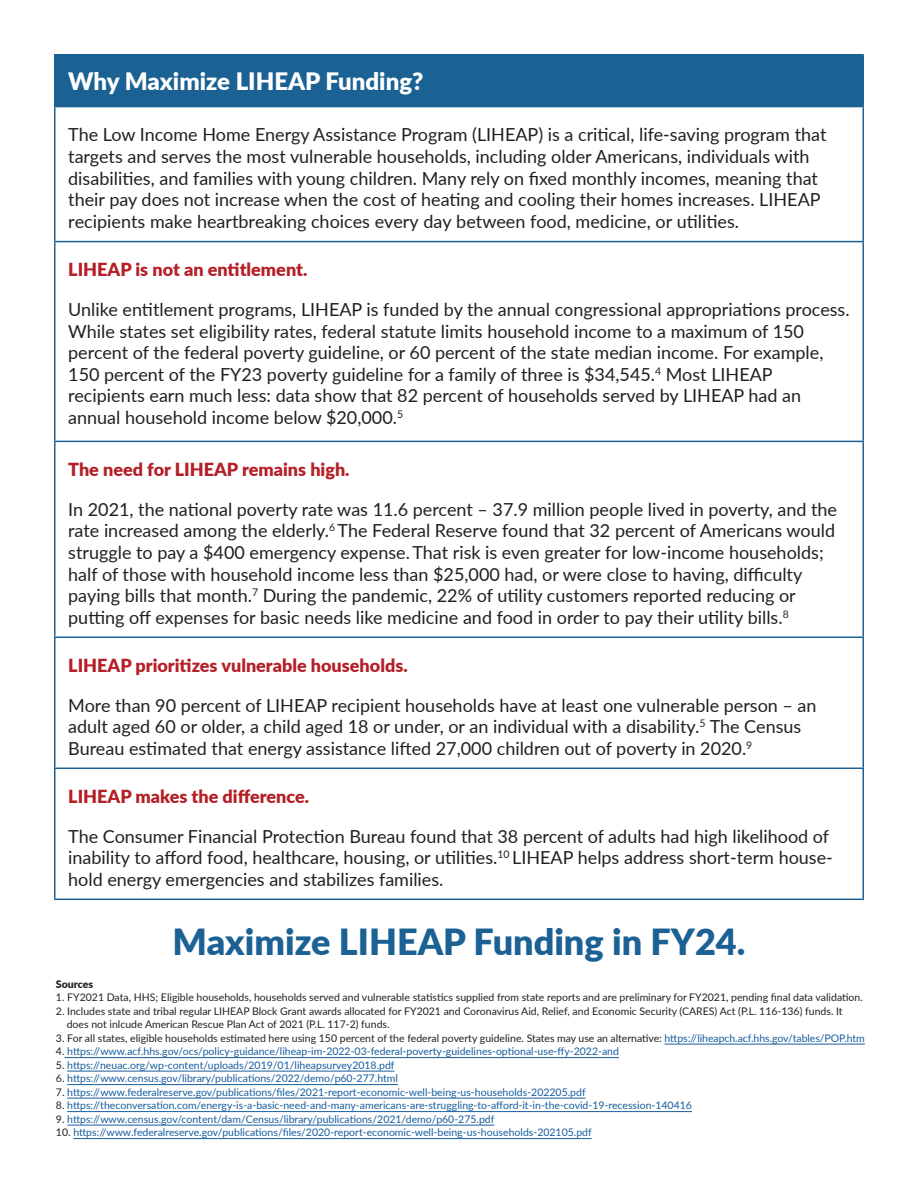
<style>
.page{position:relative;width:918px;height:1188px;background:#fff}
.page>*{position:absolute;margin:0;border:0;box-sizing:border-box;transform-origin:0 0}
.t1{font:900 36px "Lato";color:#1b6194}
.t2{font:900 24px "Lato";color:#fff}
.NEUAC_Paragraph{font:18px/21.6px "Lato";color:#231f20}
.NEUAC_Paragraph-2{font:900 18px "Lato";color:#b51f27}
.NEUAC_Paragraph-3{font:10.5px "Lato";color:#175d9e}
.NEUAC_Paragraph-4{font:10.5px/13.5px "Lato";color:#231f20}
.NEUAC_Paragraph-5{font:900 10.5px "Lato";color:#231f20}
.s1{color:#175d9e}
.s2{color:#231f20}
</style>
<div class="page">
<hr style="left:665px;top:1044px;width:200px;height:1px;background:#175d9e">
<hr style="left:65px;top:1057px;width:554px;height:1px;background:#175d9e">
<hr style="left:67px;top:1071px;width:327px;height:1px;background:#175d9e">
<hr style="left:67px;top:1084px;width:331px;height:1px;background:#175d9e">
<hr style="left:67px;top:1098px;width:519px;height:1px;background:#175d9e">
<hr style="left:67px;top:1111px;width:625px;height:1px;background:#175d9e">
<hr style="left:67px;top:1125px;width:427px;height:1px;background:#175d9e">
<hr style="left:73px;top:1138px;width:519px;height:1px;background:#175d9e">
<div style="left:55px;top:55px;width:808px;height:52px;background:#1b6194"></div>
<hr style="left:54px;top:242px;width:2px;height:199px;background:#1c6295">
<hr style="left:862px;top:242px;width:2px;height:199px;background:#1c6295">
<hr style="left:54px;top:638px;width:2px;height:130px;background:#1c6295">
<hr style="left:862px;top:638px;width:2px;height:130px;background:#1c6295">
<hr style="left:54px;top:54px;width:810px;height:2px;background:#1c6295">
<hr style="left:54px;top:55px;width:2px;height:51px;background:#1c6295">
<hr style="left:862px;top:55px;width:2px;height:51px;background:#1c6295">
<hr style="left:54px;top:441px;width:810px;height:1px;background:#1c6295">
<hr style="left:54px;top:442px;width:2px;height:194px;background:#1c6295">
<hr style="left:862px;top:442px;width:2px;height:194px;background:#1c6295">
<hr style="left:54px;top:636px;width:810px;height:2px;background:#1c6295">
<hr style="left:54px;top:768px;width:810px;height:1px;background:#1c6295">
<hr style="left:54px;top:769px;width:2px;height:130px;background:#1c6295">
<hr style="left:862px;top:769px;width:2px;height:130px;background:#1c6295">
<hr style="left:54px;top:899px;width:810px;height:1px;background:#1c6295">
<hr style="left:54px;top:106px;width:810px;height:1px;background:#1c6295">
<hr style="left:54px;top:107px;width:2px;height:134px;background:#1c6295">
<hr style="left:862px;top:107px;width:2px;height:134px;background:#1c6295">
<hr style="left:54px;top:241px;width:810px;height:1px;background:#1c6295">
<p class="t2" style="left:68px;top:64px;width:357px">Why Maximize LIHEAP Funding?</p>
<p class="NEUAC_Paragraph" style="left:68px;top:123px;width:760px">The Low Income Home Energy Assistance Program (LIHEAP) is a critical, life-saving program that targets and serves the most vulnerable households, including older Americans, individuals with disabilities, and families with young children. Many rely on fixed monthly incomes, meaning that their pay does not increase when the cost of heating and cooling their homes increases. LIHEAP recipients make heartbreaking choices every day between food, medicine, or utilities.</p>
<p class="NEUAC_Paragraph-2" style="left:68px;top:256px;width:241px">LIHEAP is not an entitlement.</p>
<p class="NEUAC_Paragraph" style="left:68px;top:298px;width:783px">Unlike entitlement programs, LIHEAP is funded by the annual congressional appropriations process.<br>While states set eligibility rates, federal statute limits household income to a maximum of 150 percent of the federal poverty guideline, or 60 percent of the state median income. For example, 150 percent of the FY23 poverty guideline for a family of three is $34,545.<sup>4</sup> Most LIHEAP recipients earn much less: data show that 82 percent of households served by LIHEAP had an annual household income below $20,000.<sup>5</sup></p>
<p class="NEUAC_Paragraph-2" style="left:68px;top:456px;width:283px">The need for LIHEAP remains high.</p>
<p class="NEUAC_Paragraph" style="left:68px;top:498px;width:770px">In 2021, the national poverty rate was 11.6 percent – 37.9 million people lived in poverty, and the rate increased among the elderly.<sup>6</sup> The Federal Reserve found that 32 percent of Americans would struggle to pay a $400 emergency expense.That risk is even greater for low-income households; half of those with household income less than $25,000 had, or were close to having, difficulty paying bills that month.<sup>7</sup> During the pandemic, 22% of utility customers reported reducing or putting off expenses for basic needs like medicine and food in order to pay their utility bills.<sup>8</sup></p>
<p class="NEUAC_Paragraph-2" style="left:68px;top:652px;width:341px">LIHEAP prioritizes vulnerable households.</p>
<p class="NEUAC_Paragraph" style="left:68px;top:693px;width:750px">More than 90 percent of LIHEAP recipient households have at least one vulnerable person – an adult aged 60 or older, a child aged 18 or under, or an individual with a disability.<sup>5</sup> The Census<br>Bureau estimated that energy assistance lifted 27,000 children out of poverty in 2020.<sup>9</sup></p>
<p class="NEUAC_Paragraph-2" style="left:68px;top:783px;width:242px">LIHEAP makes the difference.</p>
<p class="NEUAC_Paragraph" style="left:68px;top:825px;width:766px">The Consumer Financial Protection Bureau found that 38 percent of adults had high likelihood of inability to afford food, healthcare, housing, or utilities.<sup>10</sup> LIHEAP helps address short-term house&shy;hold energy emergencies and stabilizes families.</p>
<p class="t1" style="left:173px;top:915px;width:574px">Maximize LIHEAP Funding in FY24.</p>
<p class="NEUAC_Paragraph-5" style="left:56px;top:976px;width:39px">Sources</p>
<p class="NEUAC_Paragraph-4" style="left:56px;top:990px;width:808px">1. FY2021 Data, HHS; Eligible households, households served and vulnerable statistics supplied from state reports and are preliminary for FY2021, pending final data validation.</p>
<p class="NEUAC_Paragraph-4" style="left:67px;top:1004px;width:778px;text-indent:-11px">2. Includes state and tribal regular LIHEAP Block Grant awards allocated for FY2021 and Coronavirus Aid, Relief, and Economic Security (CARES) Act (P.L. 116-136) funds. It does not inlcude American Rescue Plan Act of 2021 (P.L. 117-2) funds.</p>
<p class="NEUAC_Paragraph-4" style="left:56px;top:1031px;width:810px">3. For all states, eligible households estimated here using 150 percent of the federal poverty guideline. States may use an alternative: <span class="s1">https://liheapch.acf.hhs.gov/tables/POP.htm</span></p>
<p class="NEUAC_Paragraph-3" style="left:56px;top:1044px;width:564px"><span class="s2">4.</span> https://www.acf.hhs.gov/ocs/policy-guidance/liheap-im-2022-03-federal-poverty-guidelines-optional-use-ffy-2022-and</p>
<p class="NEUAC_Paragraph-3" style="left:56px;top:1057px;width:340px"><span class="s2">5.</span> https://neuac.org/wp-content/uploads/2019/01/liheapsurvey2018.pdf</p>
<p class="NEUAC_Paragraph-3" style="left:56px;top:1071px;width:344px"><span class="s2">6.</span> https://www.census.gov/library/publications/2022/demo/p60-277.html</p>
<p class="NEUAC_Paragraph-3" style="left:56px;top:1084px;width:531px"><span class="s2">7.</span> https://www.federalreserve.gov/publications/files/2021-report-economic-well-being-us-households-202205.pdf</p>
<p class="NEUAC_Paragraph-3" style="left:56px;top:1098px;width:637px"><span class="s2">8.</span> https://theconversation.com/energy-is-a-basic-need-and-many-americans-are-struggling-to-afford-it-in-the-covid-19-recession-140416</p>
<p class="NEUAC_Paragraph-3" style="left:56px;top:1111px;width:440px"><span class="s2">9.</span> https://www.census.gov/content/dam/Census/library/publications/2021/demo/p60-275.pdf</p>
<p class="NEUAC_Paragraph-3" style="left:56px;top:1125px;width:537px"><span class="s2">10.</span> https://www.federalreserve.gov/publications/files/2020-report-economic-well-being-us-households-202105.pdf</p>
</div>
